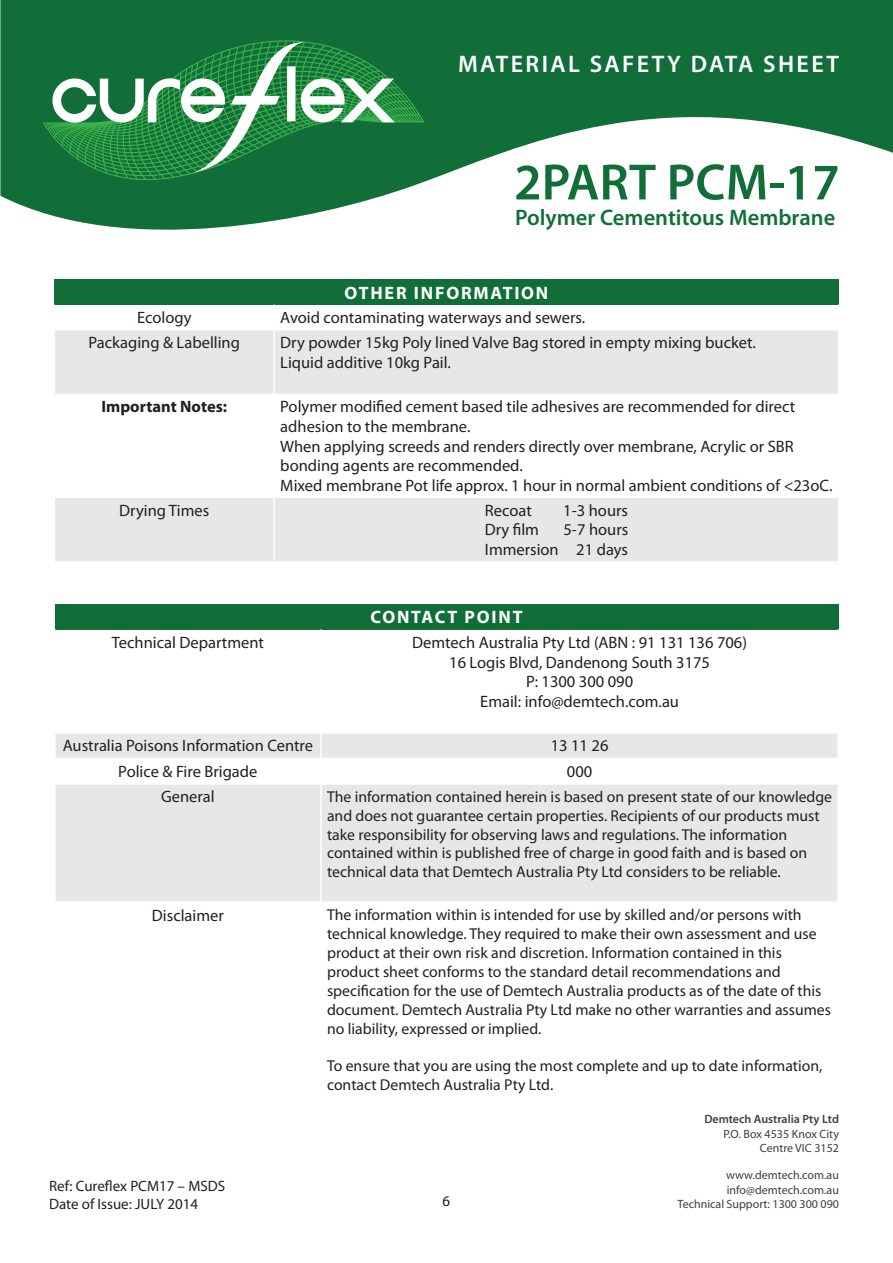
<style>
.page{position:relative;width:893px;height:1263px;background:#fff}
.page>*{position:absolute;margin:0;border:0;box-sizing:border-box;transform-origin:0 0}
.t1{font:600 51.45px "Myriad Pro";color:#126e39}
.t2{font:600 24px "Myriad Pro";letter-spacing:.1em;color:#fff}
.t3{font:600 22.5px "Myriad Pro";color:#126e39}
.t4{font:700 18px "Myriad Pro";letter-spacing:.1em;color:#fff}
.t5{font:16.5px/19.8px "Myriad Pro";color:#231f20}
.t6{font:700 16.5px "Myriad Pro";color:#231f20}
.t7{font:15.75px/18.9px "Myriad Pro";color:#231f20}
.t8{font:15px "Myriad Pro";color:#231f20}
.t9{font:12px/14.4px "Myriad Pro";color:#3e3e3f;text-align:right}
.t10{font:600 12px "Myriad Pro";color:#3e3e3f}
</style>
<div class="page">
<div style="left:54px;top:279px;width:785px;height:26px;background:#126e39"></div>
<svg style="left:55px;top:330px;width:783px;height:231px;fill:#e6e7e9"></svg>
<hr style="left:274px;top:394px;width:1px;height:102px;background:#fff">
<hr style="left:54px;top:496px;width:220px;height:2px;background:#fff">
<hr style="left:274px;top:496px;width:565px;height:2px;background:#fff">
<hr style="left:274px;top:498px;width:1px;height:63px;background:#fff">
<hr style="left:274px;top:330px;width:1px;height:64px;background:#fff">
<svg style="left:0;top:0;width:893px;height:230px;fill:#126e39"></svg>
<svg style="left:43px;top:40px;width:381px;height:140px;background:#15733a"></svg>
<svg style="left:52px;top:41px;width:343px;height:132px"></svg>
<div style="left:55px;top:604px;width:783px;height:25px;background:#126e39"></div>
<svg style="left:56px;top:734px;width:781px;height:167px;background:#e9eaec"></svg>
<hr style="left:320px;top:734px;width:2px;height:24px;background:#fff">
<hr style="left:320px;top:759px;width:2px;height:24px;background:#fff">
<hr style="left:320px;top:785px;width:2px;height:116px;background:#fff">
<hr style="left:54px;top:758px;width:267px;height:1px;background:#fff">
<hr style="left:321px;top:758px;width:518px;height:1px;background:#fff">
<hr style="left:54px;top:783px;width:267px;height:2px;background:#fff">
<hr style="left:321px;top:783px;width:518px;height:2px;background:#fff">
<p class="t2" style="left:458px;top:49px;width:382px">MATERIAL SAFETY DATA SHEET</p>
<p class="t1" style="left:514px;top:149px;width:327px">2PART PCM-17</p>
<p class="t3" style="left:515px;top:203px;width:322px">Polymer Cementitous Membrane</p>
<p class="t4" style="left:345px;top:281px;width:205px">OTHER INFORMATION</p>
<p class="t5" style="left:137px;top:307px;width:56px">Ecology</p>
<p class="t5" style="left:280px;top:307px;width:307px">Avoid contaminating waterways and sewers.</p>
<p class="t5" style="left:89px;top:332px;width:153px">Packaging &amp; Labelling</p>
<p class="t5" style="left:280px;top:332px;width:477px">Dry powder 15kg Poly lined Valve Bag stored in empty mixing bucket.</p>
<p class="t5" style="left:280px;top:352px;width:172px">Liquid additive 10kg Pail.</p>
<p class="t6" style="left:101px;top:396px;width:127px">Important Notes:</p>
<p class="t5" style="left:280px;top:396px;width:516px">Polymer modified cement based tile adhesives are recommended for direct adhesion to the membrane.</p>
<p class="t5" style="left:280px;top:436px;width:515px">When applying screeds and renders directly over membrane, Acrylic or SBR bonding agents are recommended.</p>
<p class="t5" style="left:280px;top:475px;width:554px">Mixed membrane Pot life approx. 1 hour in normal ambient conditions of &lt;23oC.</p>
<p class="t5" style="left:119px;top:500px;width:92px">Drying Times</p>
<p class="t5" style="left:485px;top:500px;width:48px">Recoat</p>
<p class="t5" style="left:563px;top:500px;width:66px">1-3 hours</p>
<p class="t5" style="left:485px;top:520px;width:56px">Dry film</p>
<p class="t5" style="left:563px;top:520px;width:66px">5-7 hours</p>
<p class="t5" style="left:485px;top:539px;width:145px">Immersion 21 days</p>
<p class="t4" style="left:370px;top:605px;width:154px">CONTACT POINT</p>
<p class="t5" style="left:112px;top:632px;width:154px">Technical Department</p>
<p class="t5" style="left:412px;top:632px;width:336px">Demtech Australia Pty Ltd (ABN : 91 131 136 706)</p>
<p class="t5" style="left:449px;top:652px;width:262px">16 Logis Blvd, Dandenong South 3175</p>
<p class="t5" style="left:526px;top:672px;width:109px">P: 1300 300 090</p>
<p class="t5" style="left:480px;top:691px;width:200px">Email: info@demtech.com.au</p>
<p class="t5" style="left:63px;top:736px;width:252px">Australia Poisons Information Centre</p>
<p class="t5" style="left:551px;top:736px;width:59px">13 11 26</p>
<p class="t5" style="left:118px;top:761px;width:141px">Police &amp; Fire Brigade</p>
<p class="t5" style="left:567px;top:761px;width:27px">000</p>
<p class="t5" style="left:161px;top:787px;width:55px">General</p>
<p class="t7" style="left:327px;top:787px;width:507px">The information contained herein is based on present state of our knowledge and does not guarantee certain properties. Recipients of our products must take responsibility for observing laws and regulations. The information</p>
<p class="t7" style="left:327px;top:843px;width:482px">contained within is published free of charge in good faith and is based on technical data that Demtech Australia Pty Ltd considers to be reliable.</p>
<p class="t5" style="left:152px;top:905px;width:73px">Disclaimer</p>
<p class="t7" style="left:327px;top:905px;width:491px">The information within is intended for use by skilled and/or persons with technical knowledge. They required to make their own assessment and use product at their own risk and discretion. Information contained in this</p>
<p class="t7" style="left:327px;top:962px;width:505px">product sheet conforms to the standard detail recommendations and specification for the use of Demtech Australia products as of the date of this document. Demtech Australia Pty Ltd make no other warranties and assumes no liability, expressed or implied.</p>
<p class="t7" style="left:327px;top:1056px;width:497px">To ensure that you are using the most complete and up to date information, contact Demtech Australia Pty Ltd.</p>
<p class="t8" style="left:49px;top:1177px;width:178px">Ref: Cureflex PCM17 – MSDS</p>
<p class="t8" style="left:49px;top:1195px;width:151px">Date of Issue: JULY 2014</p>
<p class="t8" style="left:443px;top:1191px;width:9px">6</p>
<p class="t10" style="left:704px;top:1111px;width:136px">Demtech Australia Pty Ltd</p>
<p class="t9" style="left:723px;top:1126px;width:117px">P.O. Box 4535 Knox City<br>Centre VIC 3152</p>
<p class="t9" style="left:726px;top:1168px;width:114px">www.demtech.com.au</p>
<p class="t9" style="left:727px;top:1182px;width:114px">info@demtech.com.au</p>
<p class="t9" style="left:677px;top:1197px;width:163px">Technical Support: 1300 300 090</p>
</div>
